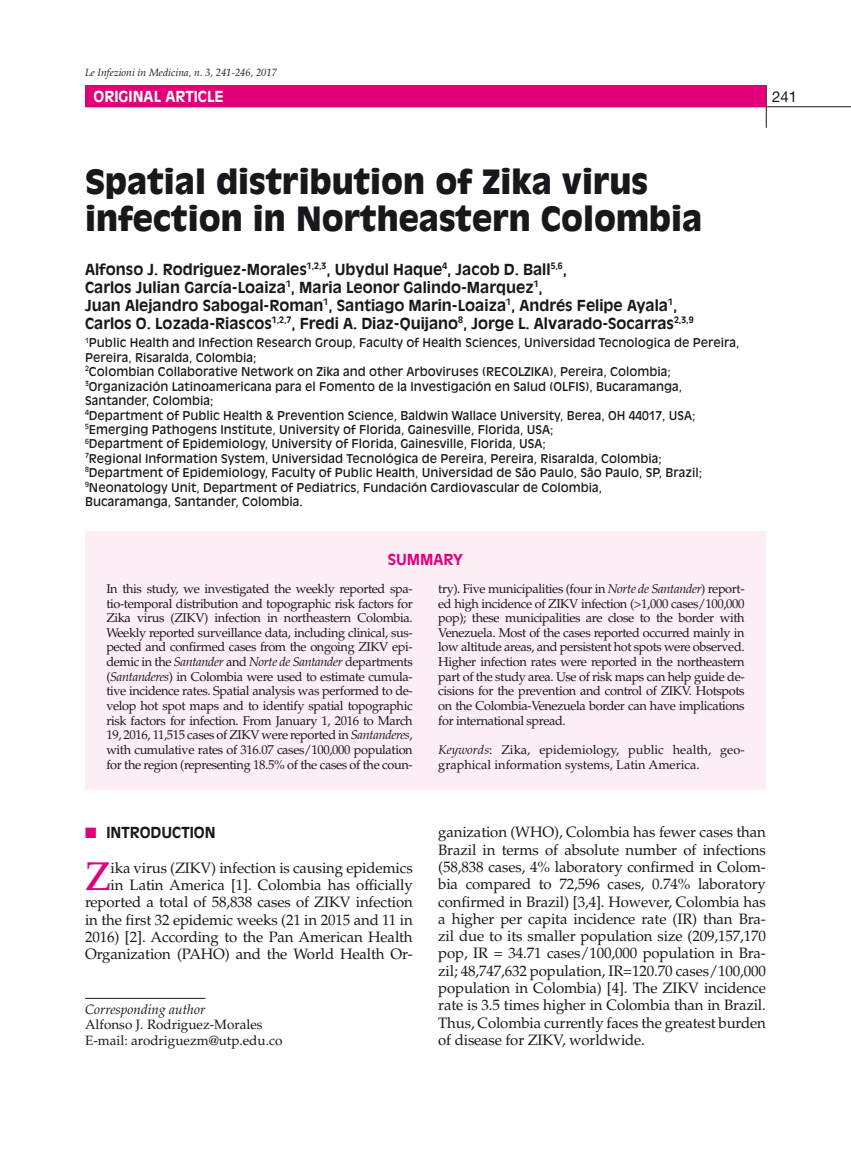
<style>
.page{position:relative;width:851px;height:1149px;background:#fff}
.page>*{position:absolute;margin:0;border:0;box-sizing:border-box;transform-origin:0 0}
.t1{font:500 39.9px "Palatino LT Std";color:#e2007a}
.t2{font:900 33px/37.5px "Antique Olive Std";color:#1a171c}
.t3{font:15px/17.2px "Palatino LT Std";letter-spacing:-.01em;color:#1a171c;text-align:right}
.t4{font:700 15px/18px "Antique Olive Std";color:#1a171c}
.t5{font:700 15px "Antique Olive Std";color:#fff}
.t6{font:700 15px "Antique Olive Std";color:#e2007a}
.t7{font:15px "Helvetica Neue LT Std";color:#1a171c}
.t8{font:13.5px/15.8px "Palatino LT Std";color:#1a171c}
.t9{font:italic 13.5px "Palatino LT Std";color:#1a171c}
.t10{font:12.75px/14.5px "Palatino LT Std";letter-spacing:-.03em;color:#1a171c;text-align:justify}
.t11{font:12.75px/14.5px "Palatino LT Std";color:#1a171c}
.t12{font:12px/14.4px "Antique Olive Std";color:#1a171c}
.t13{font:italic 10.5px "Palatino LT Std";color:#1a171c}
.s1{font-style:italic}
.s2{color:#e2007a}
</style>
<div class="page">
<hr style="left:765px;top:85px;width:1px;height:43px;background:#1a171c">
<hr style="left:85px;top:106px;width:765px;height:1px;background:#1a171c">
<div style="left:85px;top:85px;width:680px;height:21px;background:#e2007a"></div>
<hr style="left:85px;top:997px;width:120px;height:1px;background:#1a171c">
<div style="left:85px;top:531px;width:680px;height:259px;background:#fdeef5"></div>
<p class="t13" style="left:85px;top:66px;width:193px">Le Infezioni in Medicina, n. 3, 241-246, 2017</p>
<p class="t5" style="left:94px;top:87px;width:132px">ORIGINAL ARTICLE</p>
<h2 class="t2" style="left:85px;top:163px;width:618px">Spatial distribution of Zika virus infection in Northeastern Colombia</h2>
<p class="t4" style="left:85px;top:260px;width:610px">Alfonso J. Rodriguez-Morales<sup>1,2,3</sup>, Ubydul Haque<sup>4</sup>, Jacob D. Ball<sup>5,6</sup>,<br>Carlos Julian García-Loaiza<sup>1</sup>, Maria Leonor Galindo-Marquez<sup>1</sup>,<br>Juan Alejandro Sabogal-Roman<sup>1</sup>, Santiago Marin-Loaiza<sup>1</sup>, Andrés Felipe Ayala<sup>1</sup>, Carlos O. Lozada-Riascos<sup>1,2,7</sup>, Fredi A. Diaz-Quijano<sup>8</sup>, Jorge L. Alvarado-Socarras<sup>2,3,9</sup></p>
<p class="t12" style="left:85px;top:336px;width:655px"><sup>1</sup>Public Health and Infection Research Group, Faculty of Health Sciences, Universidad Tecnologica de Pereira, Pereira, Risaralda, Colombia;<br><sup>2</sup>Colombian Collaborative Network on Zika and other Arboviruses (RECOLZIKA), Pereira, Colombia; <sup>3</sup>Organización Latinoamericana para el Fomento de la Investigación en Salud (OLFIS), Bucaramanga, Santander, Colombia;<br><sup>4</sup>Department of Public Health &amp; Prevention Science, Baldwin Wallace University, Berea, OH 44017, USA; <sup>5</sup>Emerging Pathogens Institute, University of Florida, Gainesville, Florida, USA;<br><sup>6</sup>Department of Epidemiology, University of Florida, Gainesville, Florida, USA;<br><sup>7</sup>Regional Information System, Universidad Tecnológica de Pereira, Pereira, Risaralda, Colombia; <sup>8</sup>Department of Epidemiology, Faculty of Public Health, Universidad de São Paulo, São Paulo, SP, Brazil; <sup>9</sup>Neonatology Unit, Department of Pediatrics, Fundación Cardiovascular de Colombia,<br>Bucaramanga, Santander, Colombia.</p>
<p class="t6" style="left:387px;top:550px;width:77px">SUMMARY</p>
<p class="t10" style="left:438px;top:581px;width:308px">try). Five municipalities (four in <span class="s1">Norte de Santander</span>) report&shy;ed high incidence of ZIKV infection (&gt;1,000 cases/100,000 pop); these municipalities are close to the border with Venezuela. Most of the cases reported occurred mainly in low altitude areas, and persistent hot spots were observed.<br>Higher infection rates were reported in the northeastern part of the study area. Use of risk maps can help guide de&shy;cisions for the prevention and control of ZIKV. Hotspots on the Colombia-Venezuela border can have implications for international spread.</p>
<p class="t11" style="left:438px;top:742px;width:308px"><span class="s1">Keywords</span>: Zika, epidemiology, public health, geo&shy;graphical information systems, Latin America.</p>
<p class="t10" style="left:106px;top:581px;width:308px">In this study, we investigated the weekly reported spa&shy;tio-temporal distribution and topographic risk factors for Zika virus (ZIKV) infection in northeastern Colombia.<br>Weekly reported surveillance data, including clinical, sus&shy;pected and confirmed cases from the ongoing ZIKV epi&shy;demic in the <span class="s1">Santander</span> and <span class="s1">Norte de Santander</span> departments (<span class="s1">Santanderes</span>) in Colombia were used to estimate cumula&shy;tive incidence rates. Spatial analysis was performed to de&shy;velop hot spot maps and to identify spatial topographic risk factors for infection. From January 1, 2016 to March 19, 2016, 11,515 cases of ZIKV were reported in <span class="s1">Santanderes</span>, with cumulative rates of 316.07 cases/100,000 population for the region (representing 18.5% of the cases of the coun-</p>
<p class="t7" style="left:772px;top:87px;width:27px">241</p>
<p class="t4" style="left:85px;top:823px;width:132px"><span class="s2">■</span> INTRODUCTION</p>
<h1 class="t1" style="left:85px;top:852px;width:27px">Z</h1>
<p class="t3" style="left:85px;top:858px;width:329px">ika virus (ZIKV) infection is causing epidemics<br>in Latin America [1]. Colombia has officially reported a total of 58,838 cases of ZIKV infection in the first 32 epidemic weeks (21 in 2015 and 11 in 2016) [2]. According to the Pan American Health Organization (PAHO) and the World Health Or-</p>
<p class="t9" style="left:85px;top:1000px;width:122px">Corresponding author</p>
<p class="t8" style="left:85px;top:1016px;width:199px">Alfonso J. Rodriguez-Morales<br>E-mail: arodriguezm@utp.edu.co</p>
<p class="t3" style="left:438px;top:823px;width:329px;text-align:justify">ganization (WHO), Colombia has fewer cases than Brazil in terms of absolute number of infections (58,838 cases, 4% laboratory confirmed in Colom&shy;bia compared to 72,596 cases, 0.74% laboratory confirmed in Brazil) [3,4]. However, Colombia has a higher per capita incidence rate (IR) than Bra&shy;zil due to its smaller population size (209,157,170 pop, IR = 34.71 cases/100,000 population in Bra&shy;zil; 48,747,632 population, IR=120.70 cases/100,000 population in Colombia) [4]. The ZIKV incidence rate is 3.5 times higher in Colombia than in Brazil.<br>Thus, Colombia currently faces the greatest burden of disease for ZIKV, worldwide.</p>
</div>
